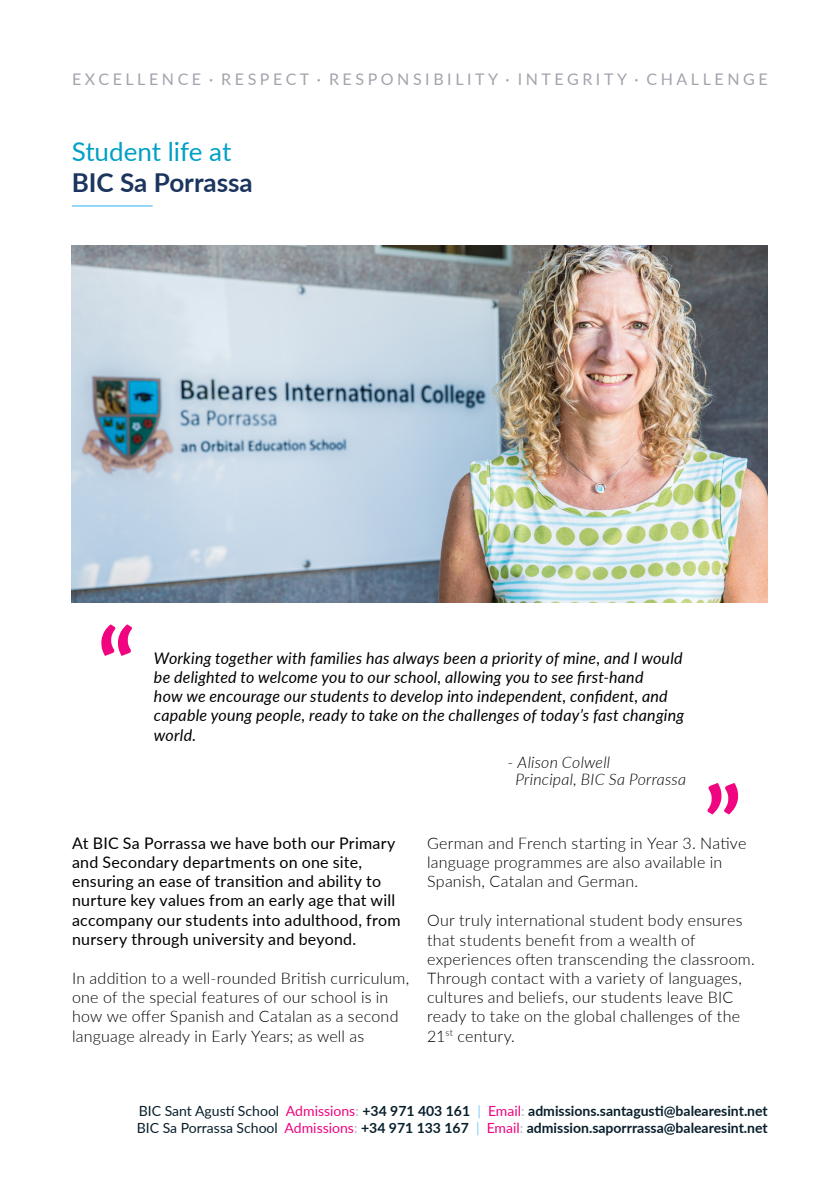
<style>
.page{position:relative;width:840px;height:1191px;background:#fff}
.page>*{position:absolute;margin:0;border:0;box-sizing:border-box;transform-origin:0 0}
.t1{font:700 100px "Lato";color:#f0047f}
.t2{font:26px "Lato";color:#01a0c6}
.t3{font:700 26px "Lato";color:#1c355e}
.t4{font:300 16px/19.2px "Lato";letter-spacing:.015em;color:#000}
.t5{font:italic 16px/19.2px "Lato";letter-spacing:.015em;color:#000}
.t6{font:16px/19.2px "Lato";letter-spacing:.015em;color:#000}
.t7{font:16px "Lato";letter-spacing:.225em;color:#a2a3ad}
.t8{font:italic 300 16px/16.8px "Lato";letter-spacing:.015em;color:#000}
.t9{font:700 14px/16.8px "Lato";color:#091f2c}
.s1{font-style:normal}
.s2{font-weight:400}
.s3{font-weight:400;color:#f0047f}
.s4{font-weight:400;color:#b2b1b1}
.s5{font-weight:400;color:#83d0f5}
</style>
<div class="page">
<hr style="left:72px;top:205px;width:81px;height:2px;background:#83d0f5">
<img style="left:72px;top:245px;width:695px;height:358px">
<p class="t7" style="left:72px;top:68px;width:696px">EXCELLENCE · RESPECT · RESPONSIBILITY · INTEGRITY · CHALLENGE</p>
<h2 class="t2" style="left:72px;top:133px;width:161px">Student life at</h2>
<h2 class="t3" style="left:72px;top:164px;width:182px">BIC Sa Porrassa</h2>
<h1 class="t1" style="left:97px;top:592px;width:40px">“</h1>
<p class="t5" style="left:154px;top:648px;width:531px">Working together with families has always been a priority of mine, and I would be delighted to welcome you to our school, allowing you to see first-hand<br>how we encourage our students to develop into independent, confident, and capable young people, ready to take on the challenges of today’s fast changing world.</p>
<p class="t8" style="left:515px;top:753px;width:172px;text-indent:-8px"><span class="s1">-</span> Alison Colwell<br>Principal, BIC Sa Porrassa</p>
<h1 class="t1" style="left:741px;top:846px;width:40px;rotate:-180deg">“</h1>
<p class="t6" style="left:72px;top:832px;width:330px">At BIC Sa Porrassa we have both our Primary and Secondary departments on one site, ensuring an ease of transition and ability to nurture key values from an early age that will accompany our students into adulthood, from nursery through university and beyond.</p>
<p class="t4" style="left:72px;top:968px;width:338px">In addition to a well-rounded British curriculum, one of the special features of our school is in how we offer Spanish and Catalan as a second language already in Early Years; as well as</p>
<p class="t4" style="left:427px;top:833px;width:320px">German and French starting in Year 3. Native language programmes are also available in<br>Spanish, Catalan and German.</p>
<p class="t4" style="left:427px;top:910px;width:329px">Our truly international student body ensures that students benefit from a wealth of experiences often transcending the classroom.<br>Through contact with a variety of languages, cultures and beliefs, our students leave BIC ready to take on the global challenges of the 21<sup>st</sup> century.</p>
<p class="t9" style="left:137px;top:1101px;width:632px"><span class="s2">BIC Sant Agustí School</span> <span class="s3">Admissions</span><span class="s4">:</span> +34 971 403 161 <span class="s5">|</span> <span class="s3">Email</span><span class="s4">:</span> admissions.santagusti@balearesint.net<br><span class="s2">BIC Sa Porrassa School</span> <span class="s3">Admissions</span><span class="s4">:</span> +34 971 133 167 <span class="s5">|</span> <span class="s3">Email</span><span class="s4">:</span> admission.saporrrassa@balearesint.net</p>
</div>
